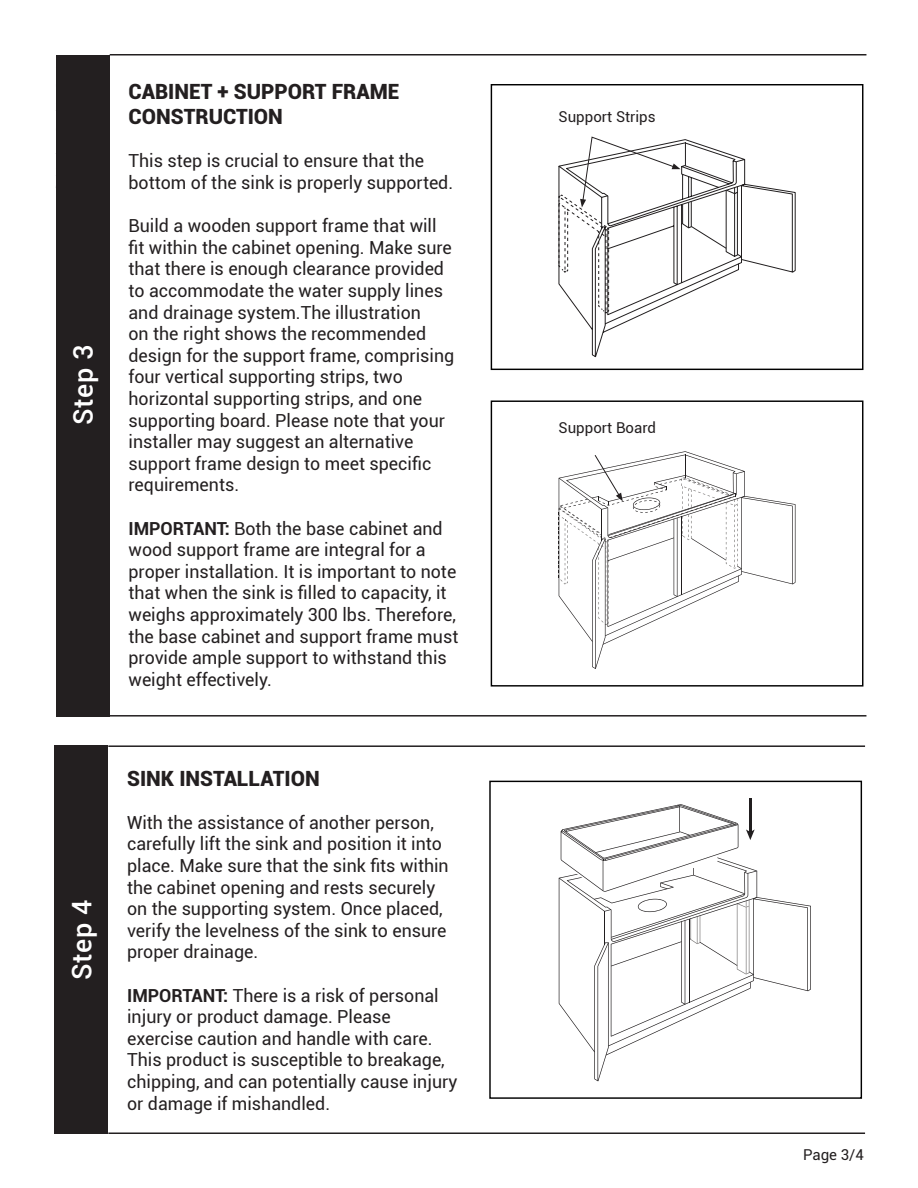
<style>
.page{position:relative;width:918px;height:1188px;background:#fff}
.page>*{position:absolute;margin:0;border:0;box-sizing:border-box;transform-origin:0 0}
.t1{font:500 27px "Roboto";letter-spacing:.025em;color:#fff}
.t2{font:900 21px/25.2px "Roboto";color:#231f20}
.t3{font:18px/21.6px "Roboto";color:#231f20}
.t4{font:15px "Roboto";color:#231f20}
.s1{font-weight:700}
</style>
<div class="page">
<div style="left:56px;top:55px;width:54px;height:662px;background:#231f20"></div>
<hr style="left:110px;top:54px;width:756px;height:2px;background:#231f20">
<hr style="left:110px;top:715px;width:756px;height:2px;background:#231f20">
<div style="left:491px;top:84px;width:372px;height:286px;border:1px solid #000"></div>
<div style="left:491px;top:400px;width:372px;height:287px;border:1px solid #000"></div>
<svg style="left:580px;top:156px;width:216px;height:202px"></svg>
<svg style="left:558px;top:136px;width:180px;height:178px"></svg>
<svg style="left:559px;top:451px;width:237px;height:218px"></svg>
<div style="left:54px;top:745px;width:54px;height:389px;background:#231f20"></div>
<hr style="left:108px;top:745px;width:757px;height:2px;background:#231f20">
<hr style="left:108px;top:1132px;width:757px;height:2px;background:#231f20">
<div style="left:489px;top:781px;width:373px;height:318px;border:1px solid #000"></div>
<hr style="left:749px;top:798px;width:3px;height:35px;background:#211e1f">
<svg style="left:558px;top:804px;width:253px;height:277px"></svg>
<p class="t1" style="left:64px;top:425px;width:82px;rotate:-90deg">Step 3</p>
<p class="t2" style="left:129px;top:78px;width:273px">CABINET + SUPPORT FRAME<br>CONSTRUCTION</p>
<p class="t3" style="left:129px;top:150px;width:326px">This step is crucial to ensure that the bottom of the sink is properly supported.</p>
<p class="t3" style="left:129px;top:214px;width:327px">Build a wooden support frame that will fit within the cabinet opening. Make sure that there is enough clearance provided to accommodate the water supply lines and drainage system.The illustration<br>on the right shows the recommended design for the support frame, comprising four vertical supporting strips, two horizontal supporting strips, and one supporting board. Please note that your installer may suggest an alternative support frame design to meet specific requirements.</p>
<p class="t3" style="left:129px;top:517px;width:331px"><span class="s1">IMPORTANT:</span> Both the base cabinet and wood support frame are integral for a proper installation. It is important to note that when the sink is filled to capacity, it weighs approximately 300 lbs. Therefore, the base cabinet and support frame must provide ample support to withstand this weight effectively.</p>
<p class="t1" style="left:63px;top:980px;width:82px;rotate:-90deg">Step 4</p>
<p class="t2" style="left:127px;top:765px;width:194px">SINK INSTALLATION</p>
<p class="t3" style="left:127px;top:811px;width:323px">With the assistance of another person, carefully lift the sink and position it into place. Make sure that the sink fits within the cabinet opening and rests securely on the supporting system. Once placed, verify the levelness of the sink to ensure proper drainage.</p>
<p class="t3" style="left:127px;top:984px;width:332px"><span class="s1">IMPORTANT:</span> There is a risk of personal injury or product damage. Please exercise caution and handle with care.<br>This product is susceptible to breakage, chipping, and can potentially cause injury or damage if mishandled.</p>
<p class="t4" style="left:559px;top:106px;width:99px">Support Strips</p>
<p class="t4" style="left:559px;top:418px;width:99px">Support Board</p>
<p class="t4" style="left:803px;top:1144px;width:62px">Page 3/4</p>
</div>
